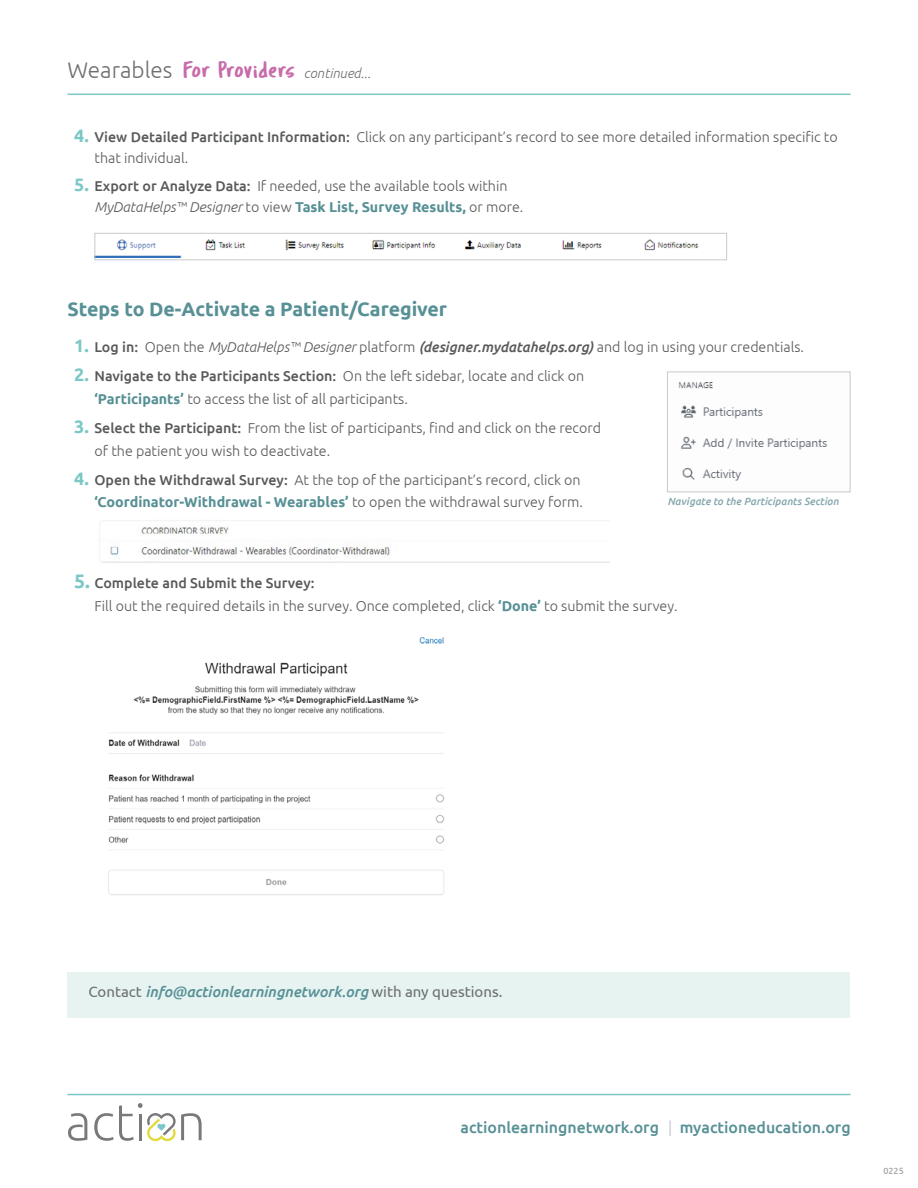
<style>
.page{position:relative;width:918px;height:1188px;background:#fff}
.page>*{position:absolute;margin:0;border:0;box-sizing:border-box;transform-origin:0 0}
.t1{font:24px "Tragic Marker";letter-spacing:.015em;color:#c76cab}
.t2{font:700 19.5px "Ubuntu";color:#579095}
.t3{font:500 15.9px "Ubuntu";color:#579095}
.t4{font:italic 500 15px "Ubuntu";color:#579095}
.t5{font:300 14.25px/22.5px "Ubuntu";color:#58595b}
.t6{font:italic 500 10.5px "Ubuntu";color:#86a9ae}
.t7{font:9px "Ubuntu";color:#949698}
.s1{font-family:"Ubuntu";font-weight:300;font-size:22.5px;color:#6d6f71}
.s2{font-family:"Ubuntu";font-weight:300;font-style:italic;font-size:13.5px;color:#6d6f71}
.s3{font-weight:700;font-size:18px;color:#7cc8c6}
.s4{font-weight:500}
.s5{font-style:italic}
.s6{font-weight:700;color:#579095}
.s7{font-weight:500;font-style:italic}
.s8{font-weight:700;font-size:19.5px;color:#7cc8c6}
.s9{font-weight:400;font-style:normal;color:#6d6f71}
.s10{font-weight:300;color:#bcbec0}
</style>
<div class="page">
<hr style="left:68px;top:1094px;width:782px;height:1px;background:#7cc8c6">
<svg style="left:68px;top:1113px;width:19px;height:28px"></svg>
<svg style="left:94px;top:1103px;width:108px;height:38px"></svg>
<img style="left:96px;top:239px;width:603px;height:19px">
<div style="left:94px;top:233px;width:633px;height:27px;border:1px solid #c7c9cb"></div>
<img style="left:99px;top:520px;width:511px;height:43px">
<img style="left:108px;top:637px;width:337px;height:258px">
<div style="left:68px;top:972px;width:782px;height:45px;background:#e6f3f1"></div>
<img style="left:678px;top:382px;width:150px;height:99px">
<div style="left:667px;top:372px;width:183px;height:120px;border:1px solid #c7c9cb"></div>
<hr style="left:68px;top:94px;width:782px;height:1px;background:#7cc8c6">
<h1 class="t1" style="left:68px;top:55px;width:305px"><span class="s1">Wearables</span> For Providers <span class="s2">continued...</span></h1>
<p class="t5" style="left:94px;top:126px;width:745px;line-height:21px;text-indent:-20px"><span class="s3">4.</span> <span class="s4">View Detailed Participant Information:</span> Click on any participant’s record to see more detailed information specific to that individual.</p>
<p class="t5" style="left:94px;top:175px;width:430px;line-height:21px;text-indent:-20px"><span class="s3">5.</span> <span class="s4">Export or Analyze Data:</span> If needed, use the available tools within<br><span class="s5">MyDataHelps™ Designer</span> to view <span class="s6">Task List, Survey Results,</span> or more.</p>
<h2 class="t2" style="left:68px;top:297px;width:381px">Steps to De-Activate a Patient/Caregiver</h2>
<p class="t5" style="left:74px;top:336px;width:731px"><span class="s3">1.</span> <span class="s4">Log in:</span> Open the <span class="s5">MyDataHelps™ Designer</span> platform <span class="s7">(designer.mydatahelps.org)</span> and log in using your credentials.</p>
<p class="t5" style="left:95px;top:365px;width:491px;text-indent:-20px"><span class="s3">2.</span> <span class="s4">Navigate to the Participants Section:</span> On the left sidebar, locate and click on <span class="s6">‘Participants’</span> to access the list of all participants.</p>
<p class="t5" style="left:95px;top:417px;width:508px;text-indent:-20px"><span class="s3">3.</span> <span class="s4">Select the Participant:</span> From the list of participants, find and click on the record of the patient you wish to deactivate.</p>
<p class="t5" style="left:74px;top:468px;width:510px;text-align:right"><span class="s3">4.</span> <span class="s4">Open the Withdrawal Survey:</span> At the top of the participant’s record, click on <span class="s6">‘Coordinator-Withdrawal - Wearables’</span> to open the withdrawal survey form.</p>
<p class="t6" style="left:667px;top:495px;width:173px">Navigate to the Participants Section</p>
<p class="t5" style="left:94px;top:572px;width:585px;text-indent:-20px"><span class="s8">5.</span> <span class="s4">Complete and Submit the Survey:<br></span>Fill out the required details in the survey. Once completed, click <span class="s6">‘Done’</span> to submit the survey.</p>
<p class="t4" style="left:89px;top:982px;width:415px"><span class="s9">Contact</span> info@actionlearningnetwork.org <span class="s9">with any questions.</span></p>
<p class="t3" style="left:461px;top:1117px;width:392px">actionlearningnetwork.org <span class="s10">|</span> myactioneducation.org</p>
<p class="t7" style="left:883px;top:1166px;width:22px">0225</p>
</div>
